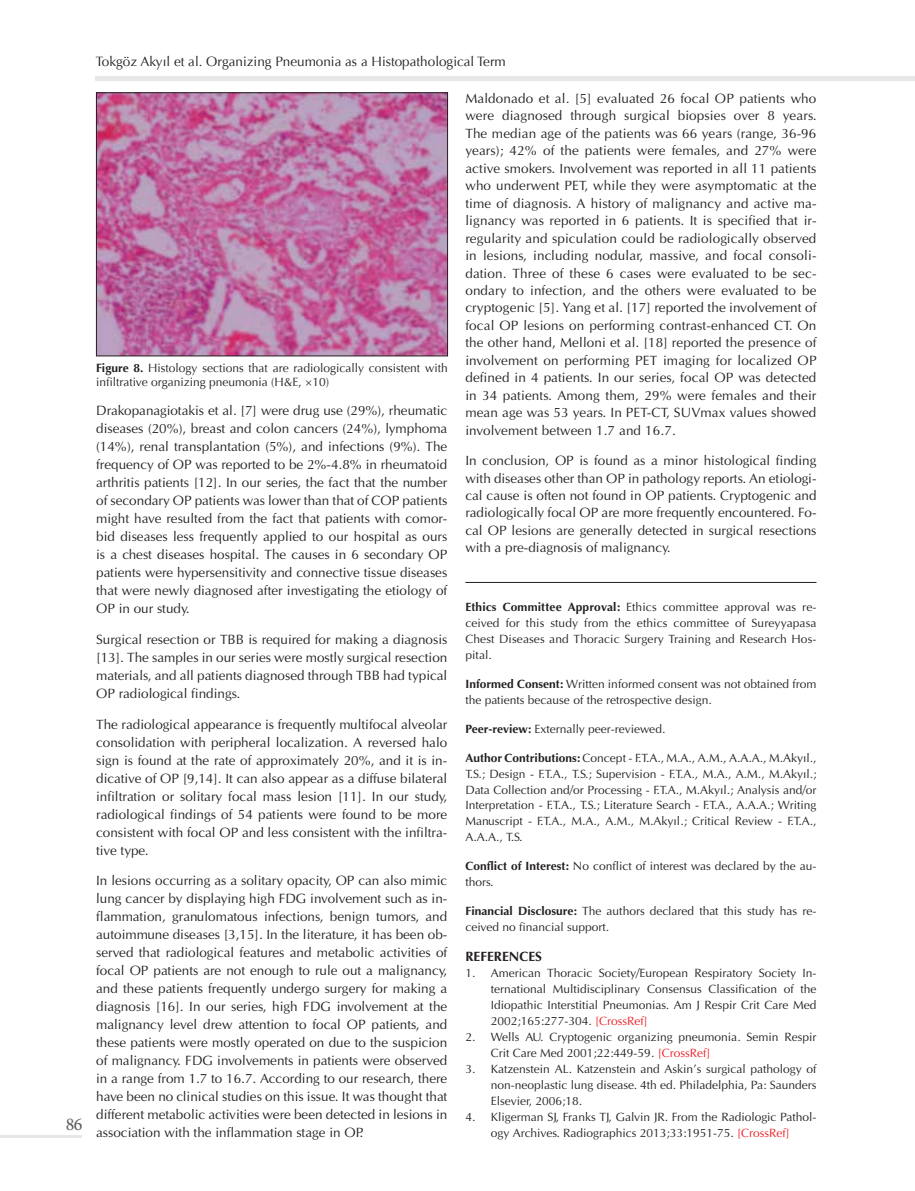
<style>
.page{position:relative;width:915px;height:1191px;background:#fff}
.page>*{position:absolute;margin:0;border:0;box-sizing:border-box;transform-origin:0 0}
.t1{font:18px "Minion Pro";color:#58595b}
.t2{font:13.5px/18px "Optima Normal Tr";color:#231f20;text-align:justify}
.t3{font:13.5px "Optima";color:#231f20}
.t4{font:13.5px "Optima Bold Tr";color:#231f20}
.t5{font:12px/15.9px "Optima Normal Tr";color:#231f20;text-align:justify}
.t6{font:12px/14.4px "Optima";color:#231f20}
.s1{font-weight:700}
.s2{font-family:"Optima Bold Tr"}
.s3{color:#ed1d24}
</style>
<div class="page">
<hr style="left:465px;top:582px;width:351px;height:1px;background:#231f20">
<img style="left:98px;top:94px;width:347px;height:260px">
<div style="left:96px;top:92px;width:351px;height:264px;border:1px solid #231f20"></div>
<hr style="left:0;top:1135px;width:82px;height:3px;background:#e6e7e8">
<hr style="left:96px;top:77px;width:818px;height:4px;background:#e6e7e8">
<h1 class="t1" style="left:66px;top:1112px;width:18px">86</h1>
<p class="t3" style="left:96px;top:54px;width:411px">Tokgöz Akyıl et al. Organizing Pneumonia as a Histopathological Term</p>
<p class="t6" style="left:96px;top:361px;width:353px"><span class="s1">Figure 8.</span> Histology sections that are radiologically consistent with infiltrative organizing pneumonia (H&amp;E, ×10)</p>
<p class="t2" style="left:96px;top:402px;width:352px">Drakopanagiotakis et al. [7] were drug use (29%), rheumatic diseases (20%), breast and colon cancers (24%), lymphoma (14%), renal transplantation (5%), and infections (9%). The frequency of OP was reported to be 2%-4.8% in rheumatoid arthritis patients [12]. In our series, the fact that the number of secondary OP patients was lower than that of COP patients might have resulted from the fact that patients with comor&shy;bid diseases less frequently applied to our hospital as ours is a chest diseases hospital. The causes in 6 secondary OP patients were hypersensitivity and connective tissue diseases that were newly diagnosed after investigating the etiology of OP in our study.</p>
<p class="t2" style="left:96px;top:630px;width:352px">Surgical resection or TBB is required for making a diagnosis [13]. The samples in our series were mostly surgical resection materials, and all patients diagnosed through TBB had typical OP radiological findings.</p>
<p class="t2" style="left:96px;top:715px;width:352px">The radiological appearance is frequently multifocal alveolar consolidation with peripheral localization. A reversed halo sign is found at the rate of approximately 20%, and it is in&shy;dicative of OP [9,14]. It can also appear as a diffuse bilateral infiltration or solitary focal mass lesion [11]. In our study, radiological findings of 54 patients were found to be more consistent with focal OP and less consistent with the infiltra&shy;tive type.</p>
<p class="t2" style="left:96px;top:871px;width:352px">In lesions occurring as a solitary opacity, OP can also mimic lung cancer by displaying high FDG involvement such as in&shy;flammation, granulomatous infections, benign tumors, and autoimmune diseases [3,15]. In the literature, it has been ob&shy;served that radiological features and metabolic activities of focal OP patients are not enough to rule out a malignancy, and these patients frequently undergo surgery for making a diagnosis [16]. In our series, high FDG involvement at the malignancy level drew attention to focal OP patients, and these patients were mostly operated on due to the suspicion of malignancy. FDG involvements in patients were observed in a range from 1.7 to 16.7. According to our research, there have been no clinical studies on this issue. It was thought that different metabolic activities were been detected in lesions in association with the inflammation stage in OP.</p>
<p class="t2" style="left:465px;top:89px;width:352px;line-height:17.4px">Maldonado et al. [5] evaluated 26 focal OP patients who were diagnosed through surgical biopsies over 8 years.<br>The median age of the patients was 66 years (range, 36-96 years); 42% of the patients were females, and 27% were active smokers. Involvement was reported in all 11 patients who underwent PET, while they were asymptomatic at the time of diagnosis. A history of malignancy and active ma&shy;lignancy was reported in 6 patients. It is specified that ir&shy;regularity and spiculation could be radiologically observed in lesions, including nodular, massive, and focal consoli&shy;dation. Three of these 6 cases were evaluated to be sec&shy;ondary to infection, and the others were evaluated to be cryptogenic [5]. Yang et al. [17] reported the involvement of focal OP lesions on performing contrast-enhanced CT. On the other hand, Melloni et al. [18] reported the presence of involvement on performing PET imaging for localized OP defined in 4 patients. In our series, focal OP was detected in 34 patients. Among them, 29% were females and their mean age was 53 years. In PET-CT, SUVmax values showed involvement between 1.7 and 16.7.</p>
<p class="t2" style="left:465px;top:452px;width:352px;line-height:17.4px">In conclusion, OP is found as a minor histological finding with diseases other than OP in pathology reports. An etiologi&shy;cal cause is often not found in OP patients. Cryptogenic and radiologically focal OP are more frequently encountered. Fo&shy;cal OP lesions are generally detected in surgical resections with a pre-diagnosis of malignancy.</p>
<p class="t5" style="left:465px;top:599px;width:352px"><span class="s2">Ethics Committee Approval:</span> Ethics committee approval was re&shy;ceived for this study from the ethics committee of Sureyyapasa Chest Diseases and Thoracic Surgery Training and Research Hos&shy;pital.</p>
<p class="t5" style="left:465px;top:676px;width:352px"><span class="s2">Informed Consent:</span> Written informed consent was not obtained from the patients because of the retrospective design.</p>
<p class="t5" style="left:465px;top:721px;width:201px"><span class="s2">Peer-review:</span> Externally peer-reviewed.</p>
<p class="t5" style="left:465px;top:749px;width:352px"><span class="s2">Author Contributions:</span> Concept - F.T.A., M.A., A.M., A.A.A., M.Akyıl., T.S.; Design - F.T.A., T.S.; Supervision - F.T.A., M.A., A.M., M.Akyıl.; Data Collection and/or Processing - F.T.A., M.Akyıl.; Analysis and/or Interpretation - F.T.A., T.S.; Literature Search - F.T.A., A.A.A.; Writing Manuscript - F.T.A., M.A., A.M., M.Akyıl.; Critical Review - F.T.A., A.A.A., T.S.</p>
<p class="t5" style="left:465px;top:858px;width:352px"><span class="s2">Conflict of Interest:</span> No conflict of interest was declared by the au&shy;thors.</p>
<p class="t5" style="left:465px;top:903px;width:352px"><span class="s2">Financial Disclosure:</span> The authors declared that this study has re&shy;ceived no financial support.</p>
<p class="t4" style="left:465px;top:948px;width:78px">REFERENCES</p>
<p class="t5" style="left:490px;top:965px;width:327px;text-indent:-26px">1. American Thoracic Society/European Respiratory Society In&shy;ternational Multidisciplinary Consensus Classification of the Idiopathic Interstitial Pneumonias. Am J Respir Crit Care Med 2002;165:277-304. <span class="s3">[CrossRef]</span></p>
<p class="t5" style="left:490px;top:1029px;width:327px;text-indent:-26px">2. Wells AU. Cryptogenic organizing pneumonia. Semin Respir<br>Crit Care Med 2001;22:449-59. <span class="s3">[CrossRef]</span></p>
<p class="t5" style="left:490px;top:1061px;width:327px;text-indent:-26px">3. Katzenstein AL. Katzenstein and Askin’s surgical pathology of non-neoplastic lung disease. 4th ed. Philadelphia, Pa: Saunders Elsevier, 2006;18.</p>
<p class="t5" style="left:465px;top:1109px;width:352px;text-align:center">4. Kligerman SJ, Franks TJ, Galvin JR. From the Radiologic Pathol&shy;ogy Archives. Radiographics 2013;33:1951-75. <span class="s3">[CrossRef]</span></p>
</div>
